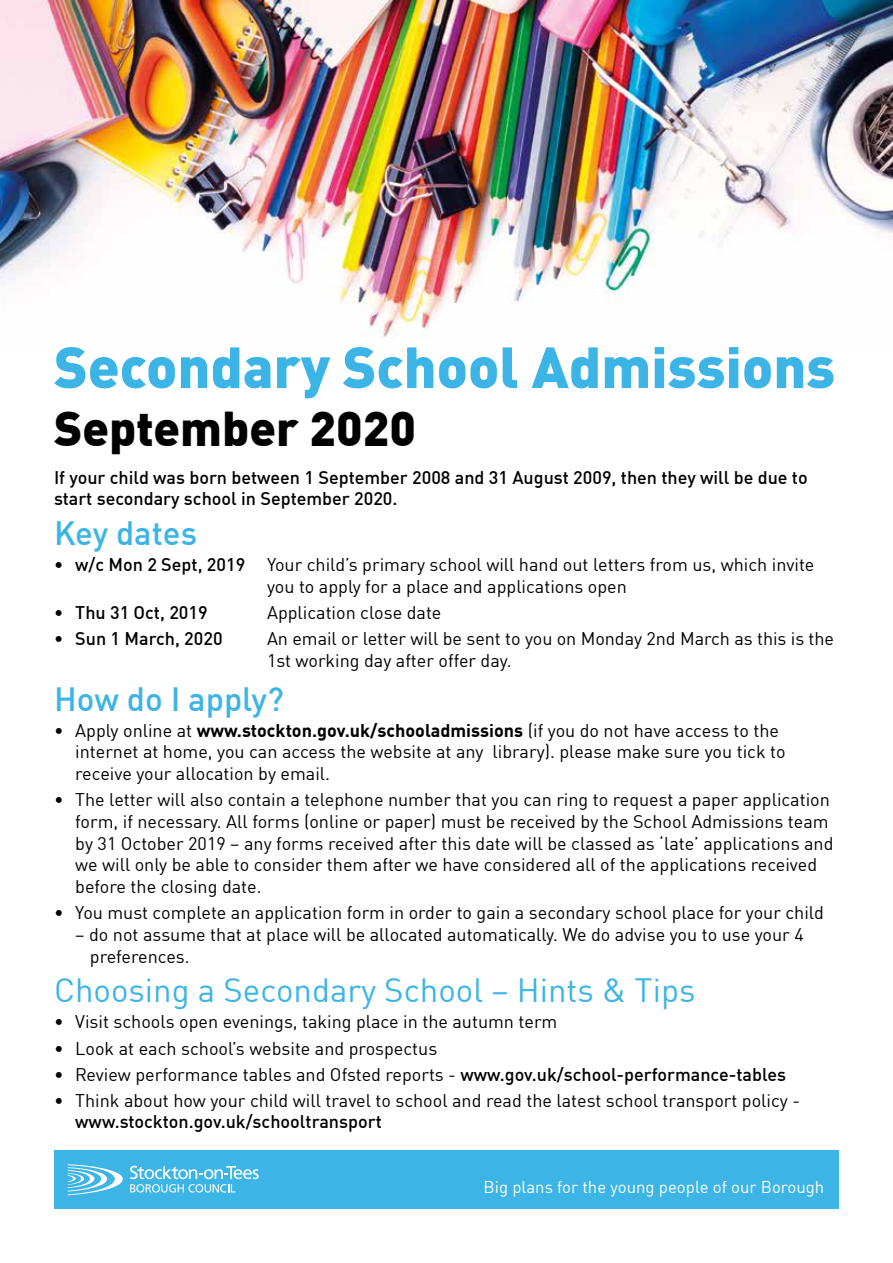
<style>
.page{position:relative;width:893px;height:1263px;background:#fff}
.page>*{position:absolute;margin:0;border:0;box-sizing:border-box;transform-origin:0 0}
.t1{font:900 57px "DIN Offc";color:#3cb4e5}
.t2{font:900 47.85px "DIN Offc";color:#000}
.t3{font:33px "DIN Offc";color:#3cb4e5}
.t4{font:500 33px "DIN Offc";color:#3cb4e5}
.t5{font:18px/21.8px "DIN Offc";color:#000}
.t6{font:500 18px/21.8px "DIN Offc";color:#000}
.t7{font:16.8px "DIN Offc";color:#fff}
.s1{font-weight:500}
.s2{font-weight:700}
</style>
<div class="page">
<img style="left:0;top:0;width:893px;height:337px">
<div style="left:54px;top:1150px;width:785px;height:59px;background:#3cb4e5"></div>
<svg style="left:130px;top:1165px;width:129px;height:27px"></svg>
<svg style="left:68px;top:1164px;width:55px;height:31px"></svg>
<h1 class="t1" style="left:54px;top:329px;width:783px">Secondary School Admissions</h1>
<h2 class="t2" style="left:54px;top:396px;width:363px">September 2020</h2>
<p class="t6" style="left:54px;top:466px;width:755px">If your child was born between 1 September 2008 and 31 August 2009, then they will be due to start secondary school in September 2020.</p>
<h3 class="t4" style="left:54px;top:512px;width:145px">Key dates</h3>
<p class="t5" style="left:267px;top:553px;width:549px;text-indent:-213px"><span class="s1">• w/c Mon 2 Sept, 2019</span> Your child’s primary school will hand out letters from us, which invite you to apply for a place and applications open</p>
<p class="t6" style="left:54px;top:601px;width:155px">• Thu 31 Oct, 2019</p>
<p class="t5" style="left:267px;top:601px;width:176px">Application close date</p>
<p class="t6" style="left:54px;top:627px;width:170px">• Sun 1 March, 2020</p>
<p class="t5" style="left:267px;top:627px;width:569px">An email or letter will be sent to you on Monday 2nd March as this is the<br>1st working day after offer day.</p>
<h3 class="t4" style="left:54px;top:678px;width:231px">How do I apply?</h3>
<p class="t5" style="left:75px;top:719px;width:712px;text-indent:-21px">• Apply online at <span class="s2">www.stockton.gov.uk/schooladmissions</span> (if you do not have access to the internet at home, you can access the website at any library). please make sure you tick to receive your allocation by email.</p>
<p class="t5" style="left:75px;top:788px;width:760px;text-indent:-21px">• The letter will also contain a telephone number that you can ring to request a paper application form, if necessary. All forms (online or paper) must be received by the School Admissions team by 31 October 2019 – any forms received after this date will be classed as ‘late’ applications and we will only be able to consider them after we have considered all of the applications received before the closing date.</p>
<p class="t5" style="left:54px;top:901px;width:771px">• You must complete an application form in order to gain a secondary school place for your child</p>
<p class="t5" style="left:90px;top:923px;width:715px;text-indent:-15px">– do not assume that at place will be allocated automatically. We do advise you to use your 4 preferences.</p>
<h3 class="t3" style="left:54px;top:970px;width:643px">Choosing a Secondary School – Hints &amp; Tips</h3>
<p class="t5" style="left:54px;top:1011px;width:505px">• Visit schools open evenings, taking place in the autumn term</p>
<p class="t5" style="left:54px;top:1037px;width:385px">• Look at each school’s website and prospectus</p>
<p class="t5" style="left:54px;top:1063px;width:734px">• Review performance tables and Ofsted reports - <span class="s1">www.gov.uk/school-performance-tables</span></p>
<p class="t5" style="left:54px;top:1089px;width:748px">• Think about how your child will travel to school and read the latest school transport policy -</p>
<p class="t6" style="left:75px;top:1110px;width:308px">www.stockton.gov.uk/schooltransport</p>
<p class="t7" style="left:484px;top:1176px;width:342px">Big plans for the young people of our Borough</p>
</div>
